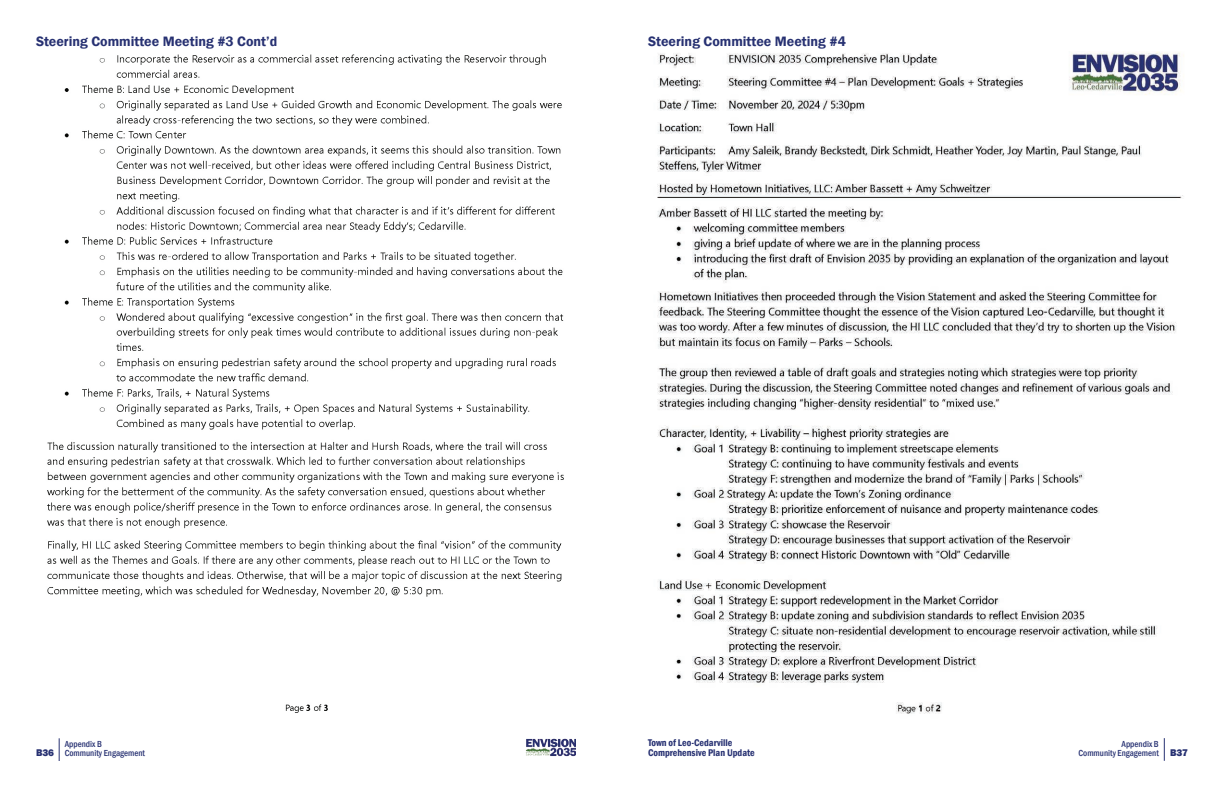
<style>
.page{position:relative;width:1224px;height:792px;background:#fff}
.page>*{position:absolute;margin:0;border:0;box-sizing:border-box;transform-origin:0 0}
.t1{font:600 14px "Franklin Gothic";color:#273172}
.t2{font:600 condensed 10px "Franklin Gothic";color:#273172}
.t3{font:800 10px "Franklin Gothic";color:#273172}
.t4{font:500 condensed 9px/9px "Franklin Gothic";color:#273172}
.s1{font-weight:800;font-stretch:normal;font-size:10px}
</style>
<div class="page">
<img style="left:525px;top:738px;width:51px;height:18px">
<svg style="left:59px;top:738px;width:1px;height:23px"></svg>
<svg style="left:1164px;top:738px;width:1px;height:23px"></svg>
<img style="left:47px;top:54px;width:517px;height:659px">
<img style="left:657px;top:51px;width:527px;height:663px">
<h1 class="t1" style="left:36px;top:33px;width:243px">Steering Committee Meeting #3 Cont’d</h1>
<h1 class="t1" style="left:648px;top:33px;width:199px">Steering Committee Meeting #4</h1>
<p class="t2" style="left:648px;top:736px;width:86px">Town of Leo-Cedarville</p>
<p class="t4" style="left:65px;top:740px;width:82px">Appendix B<br>Community Engagement</p>
<p class="t4" style="left:1078px;top:740px;width:111px;text-indent:43px">Appendix B<br>Community Engagement <span class="s1">B37</span></p>
<p class="t3" style="left:36px;top:747px;width:20px">B36</p>
<p class="t2" style="left:648px;top:746px;width:108px">Comprehensive Plan Update</p>
</div>
